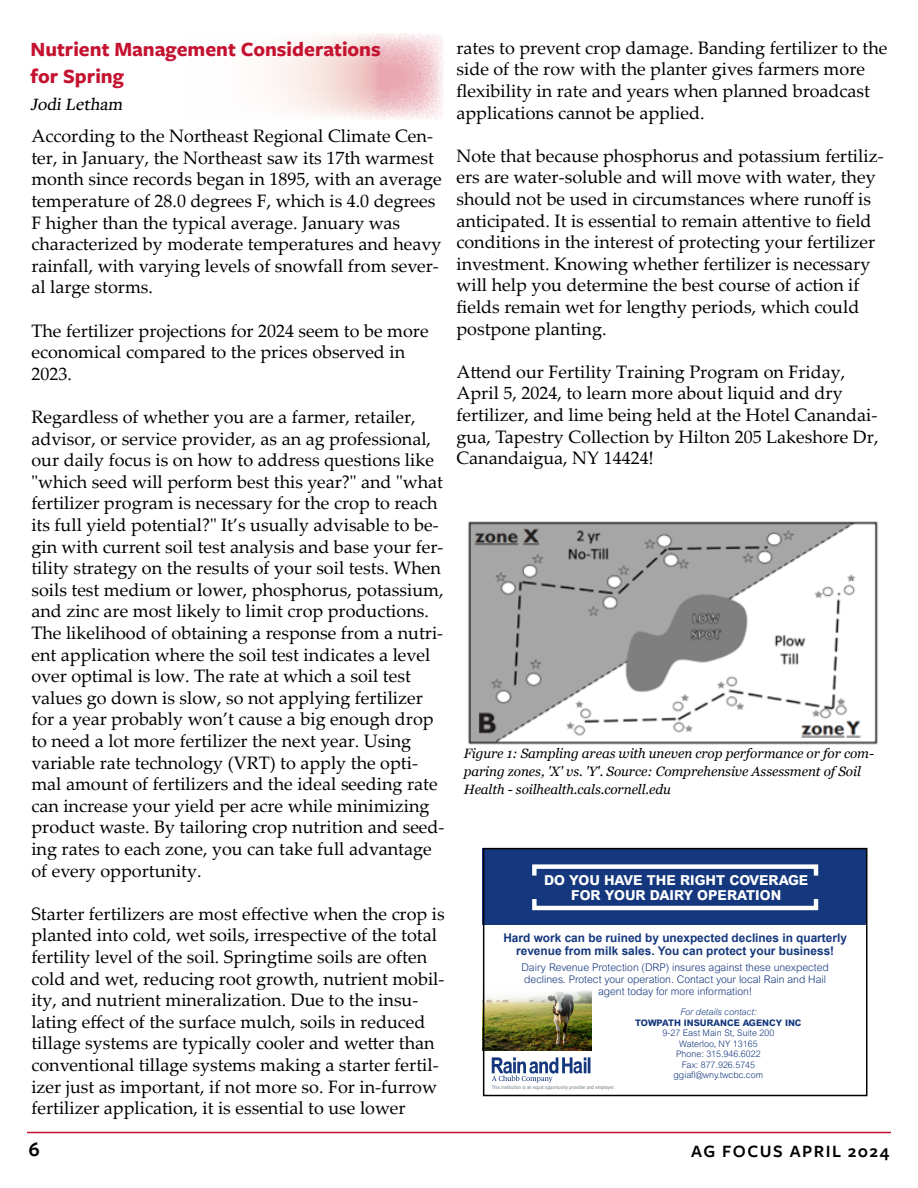
<style>
.page{position:relative;width:918px;height:1188px;background:#fff}
.page>*{position:absolute;margin:0;border:0;box-sizing:border-box;transform-origin:0 0}
.t1{font:700 21px/27px "Freight Sans Pro";color:#c41230}
.t2{font:600 21px "Freight Sans Pro";color:#000}
.t3{font:18px/21.6px "Palatino Linotype";color:#000}
.t4{font:600 18px "Freight Sans Pro";letter-spacing:.08em;color:#000}
.t5{font:500 18px "Freight Text Pro";color:#000}
.t6{font:800 13.65px/15px "Arial MT Pro";color:#fff;text-align:center}
.t7{font:italic 13.5px/18px "Georgia";letter-spacing:-.005em;color:#000}
.t8{font:700 12px/13.5px "Arial";color:#14377d;text-align:center}
.t9{font:300 10.5px/12px "Arial MT Pro";color:#14377d;text-align:center}
.t10{font:300 9px/10.5px "Arial MT Pro";color:#14377d;text-align:center}
.t11{font:800 9px "Arial MT Pro";color:#14377d}
.t12{font:italic 300 9px "Arial MT Pro";color:#14377d}
.t13{font:condensed 5.1px "Arial MT Pro";color:#72808a}
</style>
<div class="page">
<hr style="left:27px;top:1132px;width:864px;height:1px;background:#c41230">
<svg style="left:273px;top:33px;width:170px;height:86px"></svg>
<img style="left:467px;top:521px;width:411px;height:224px">
<img style="left:485px;top:990px;width:107px;height:60px">
<div style="left:483px;top:848px;width:384px;height:77px;background:#14377d"></div>
<svg style="left:492px;top:1057px;width:98px;height:26px"></svg>
<div style="left:532px;top:864px;width:286px;height:14px;border:4px solid #fff"></div>
<div style="left:532px;top:897px;width:286px;height:13px;border:4px solid #fff"></div>
<div style="left:483px;top:848px;width:384px;height:248px;border:1px solid #000"></div>
<p class="t1" style="left:30px;top:35px;width:352px">Nutrient Management Considerations for Spring</p>
<p class="t5" style="left:30px;top:92px;width:97px">JodiLetham</p>
<p class="t3" style="left:31px;top:125px;width:412px">According to the Northeast Regional Climate Cen&shy;ter, in January, the Northeast saw its 17th warmest month since records began in 1895, with an average temperature of 28.0 degrees F, which is 4.0 degrees F higher than the typical average. January was characterized by moderate temperatures and heavy rainfall, with varying levels of snowfall from sever&shy;al large storms.</p>
<p class="t3" style="left:31px;top:319px;width:399px">The fertilizer projections for 2024 seem to be more economical compared to the prices observed in<br>2023.</p>
<p class="t3" style="left:31px;top:405px;width:415px">Regardless of whether you are a farmer, retailer, advisor, or service provider, as an ag professional, our daily focus is on how to address questions like "which seed will perform best this year?" and "what fertilizer program is necessary for the crop to reach its full yield potential?" It’s usually advisable to be&shy;gin with current soil test analysis and base your fer&shy;tility strategy on the results of your soil tests. When soils test medium or lower, phosphorus, potassium, and zinc are most likely to limit crop productions.<br>The likelihood of obtaining a response from a nutri&shy;ent application where the soil test indicates a level over optimal is low. The rate at which a soil test values go down is slow, so not applying fertilizer for a year probably won’t cause a big enough drop to need a lot more fertilizer the next year. Using variable rate technology (VRT) to apply the opti&shy;mal amount of fertilizers and the ideal seeding rate can increase your yield per acre while minimizing product waste. By tailoring crop nutrition and seed&shy;ing rates to each zone, you can take full advantage of every opportunity.</p>
<p class="t3" style="left:31px;top:902px;width:415px">Starter fertilizers are most effective when the crop is planted into cold, wet soils, irrespective of the total fertility level of the soil. Springtime soils are often cold and wet, reducing root growth, nutrient mobil&shy;ity, and nutrient mineralization. Due to the insu&shy;lating effect of the surface mulch, soils in reduced tillage systems are typically cooler and wetter than conventional tillage systems making a starter fertil&shy;izer just as important, if not more so. For in-furrow fertilizer application, it is essential to use lower</p>
<p class="t3" style="left:456px;top:36px;width:432px">rates to prevent crop damage. Banding fertilizer to the side of the row with the planter gives farmers more flexibility in rate and years when planned broadcast applications cannot be applied.</p>
<p class="t3" style="left:456px;top:144px;width:429px">Note that because phosphorus and potassium fertiliz&shy;ers are water-soluble and will move with water, they should not be used in circumstances where runoff is anticipated. It is essential to remain attentive to field conditions in the interest of protecting your fertilizer investment. Knowing whether fertilizer is necessary will help you determine the best course of action if fields remain wet for lengthy periods, which could postpone planting.</p>
<p class="t3" style="left:456px;top:360px;width:424px">Attend our Fertility Training Program on Friday, April 5, 2024, to learn more about liquid and dry fertilizer, and lime being held at the Hotel Canandai&shy;gua, Tapestry Collection by Hilton 205 Lakeshore Dr, Canandaigua, NY 14424!</p>
<p class="t7" style="left:464px;top:744px;width:412px">Figure 1: Sampling areas with uneven crop performance or for com&shy;paring zones, 'X' vs. 'Y'. Source: Comprehensive Assessment of Soil<br>Health - soilhealth.cals.cornell.edu</p>
<p class="t6" style="left:544px;top:873px;width:266px">DO YOU HAVE THE RIGHT COVERAGE<br>FOR YOUR DAIRY OPERATION</p>
<p class="t8" style="left:503px;top:931px;width:345px">Hard work can be ruined by unexpected declines in quarterly revenue from milk sales. You can protect your business!</p>
<p class="t9" style="left:521px;top:962px;width:309px">Dairy Revenue Protection (DRP) insures against these unexpected declines. Protect your operation. Contact your local Rain and Hail agent today for more information!</p>
<p class="t12" style="left:680px;top:1007px;width:77px">For details contact:</p>
<p class="t11" style="left:635px;top:1017px;width:168px">TOWPATH INSURANCE AGENCY INC</p>
<p class="t10" style="left:663px;top:1028px;width:113px">9-27 East Main St, Suite 200<br>Waterloo, NY 13165<br>Phone: 315.946.6022<br>Fax: 877.926.5745 ggiafl@wny.twcbc.com</p>
<p class="t13" style="left:492px;top:1084px;width:124px">This institution is an equal opportunity provider and employer.</p>
<p class="t2" style="left:28px;top:1135px;width:13px">6</p>
<p class="t4" style="left:691px;top:1139px;width:200px">AG FOCUS APRIL 2024</p>
</div>
